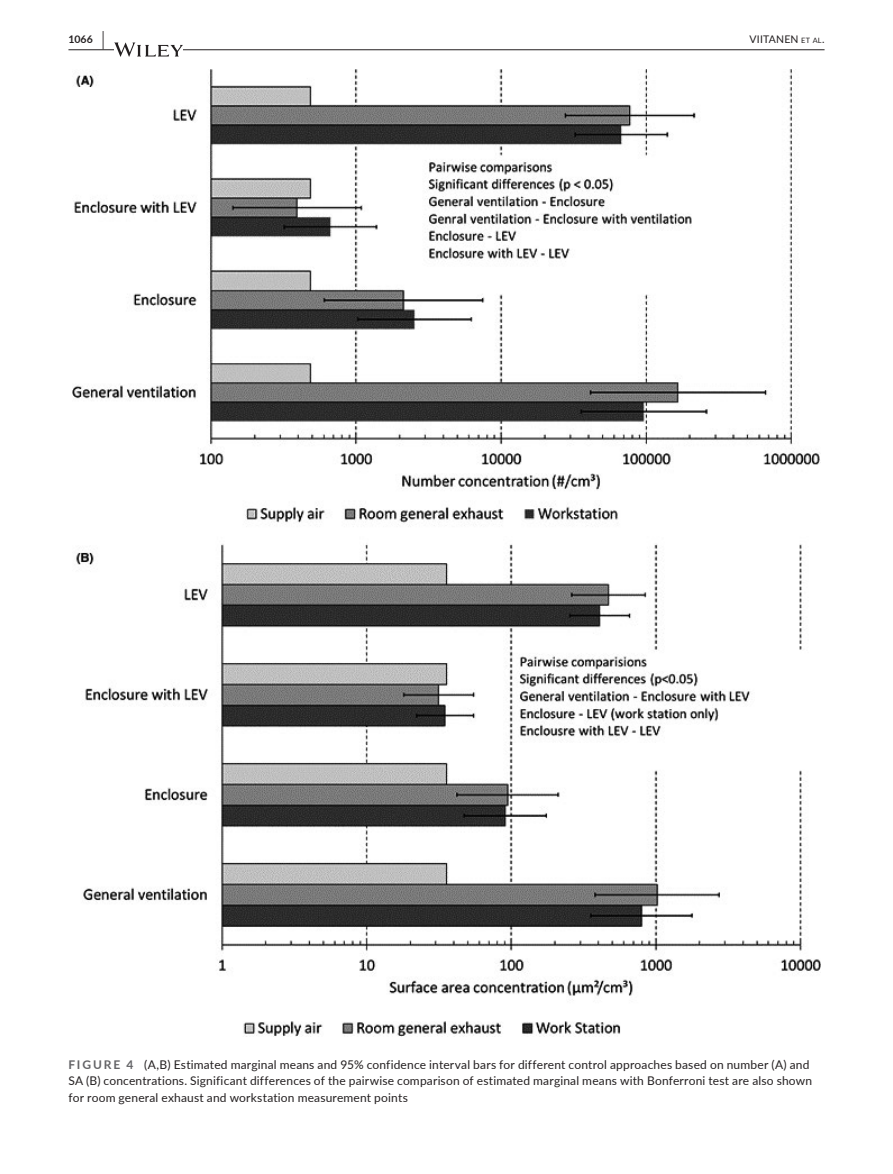
<style>
.page{position:relative;width:893px;height:1174px;background:#fff}
.page>*{position:absolute;margin:0;border:0;box-sizing:border-box;transform-origin:0 0}
.t1{font:12px/16.5px "Lato";letter-spacing:.015em;color:#231f20}
.t2{font:10.5px "Lato";letter-spacing:.015em;color:#231f20}
.t3{font:700 10.5px "Lato";color:#231f20}
.s1{font-size:19.5px}
.s2{font-size:7.35px}
.s3{font-weight:700;color:#636366}
</style>
<div class="page">
<hr style="left:68px;top:49px;width:756px;height:1px;background:#231f20">
<svg style="left:114px;top:42px;width:69px;height:15px"></svg>
<img style="left:72px;top:69px;width:749px;height:967px">
<p class="t3" style="left:68px;top:31px;width:37px">1066 <span class="s1">|</span></p>
<p class="t2" style="left:750px;top:31px;width:76px">VIITANEN <span class="s2">et al</span>.</p>
<p class="t1" style="left:68px;top:1055px;width:745px"><span class="s3">FIGURE 4</span> (A,B) Estimated marginal means and 95% confidence interval bars for different control approaches based on number (A) and<br>SA (B) concentrations. Significant differences of the pairwise comparison of estimated marginal means with Bonferroni test are also shown for room general exhaust and workstation measurement points</p>
</div>
